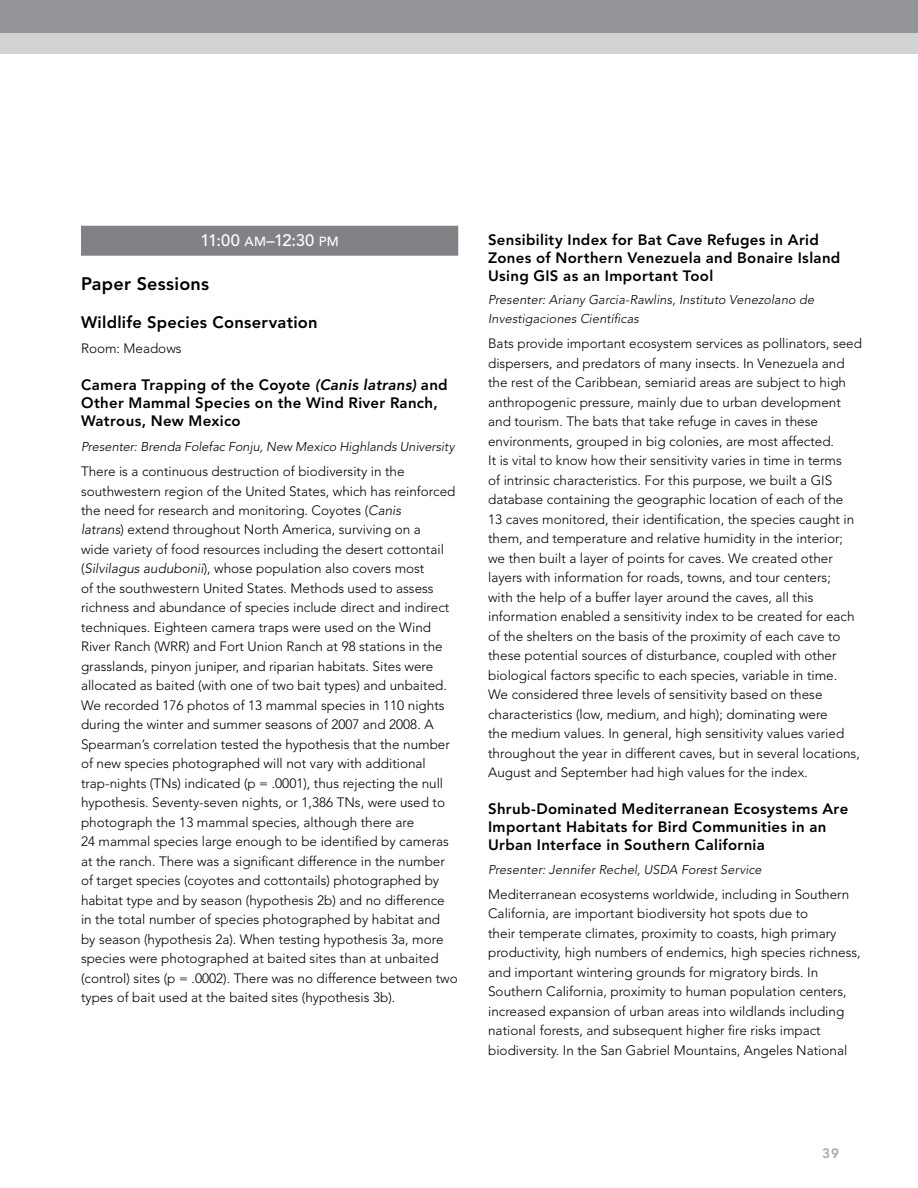
<style>
.page{position:relative;width:918px;height:1188px;background:#fff}
.page>*{position:absolute;margin:0;border:0;box-sizing:border-box;transform-origin:0 0}
.t1{font:800 18px "Avenir LT Std";letter-spacing:.015em;color:#000}
.t2{font:800 16.5px "Avenir LT Std";letter-spacing:.015em;color:#000}
.t3{font:500 16.5px "Avenir LT Std";letter-spacing:-.015em;color:#fff}
.t4{font:800 15px/18px "Avenir LT Std";letter-spacing:.02em;color:#000}
.t5{font:300 13.5px/19.5px "Avenir LT Std";color:#000}
.t6{font:800 13.5px "Avenir LT Std";color:#a7a9ac}
.t7{font:italic 300 12.75px/19.5px "Avenir LT Std";letter-spacing:.005em;color:#000}
.s1{font-family:"Avenir LT Std Medium SC800";font-weight:400;font-size:13.2px}
.s2{font-style:italic}
</style>
<div class="page">
<div style="left:0;top:0;width:918px;height:34px;background:#939598"></div>
<div style="left:0;top:34px;width:918px;height:20px;background:#d1d3d4"></div>
<div style="left:81px;top:226px;width:377px;height:30px;background:#808285"></div>
<p class="t3" style="left:201px;top:231px;width:140px">11:00 <span class="s1">AM</span>–12:30 <span class="s1">PM</span></p>
<h1 class="t1" style="left:81px;top:273px;width:130px">Paper Sessions</h1>
<p class="t2" style="left:81px;top:313px;width:238px">Wildlife Species Conservation</p>
<p class="t5" style="left:81px;top:339px;width:102px">Room: Meadows</p>
<p class="t4" style="left:81px;top:376px;width:368px">Camera Trapping of the Coyote <span class="s2">(Canis latrans)</span> and<br>Other Mammal Species on the Wind River Ranch,<br>Watrous, New Mexico</p>
<p class="t7" style="left:81px;top:437px;width:375px">Presenter: Brenda Folefac Fonju, New Mexico Highlands University</p>
<p class="t5" style="left:81px;top:462px;width:378px">There is a continuous destruction of biodiversity in the southwestern region of the United States, which has reinforced the need for research and monitoring. Coyotes (<span class="s2">Canis<br>latrans</span>) extend throughout North America, surviving on a<br>wide variety of food resources including the desert cottontail (<span class="s2">Silvilagus audubonii</span>), whose population also covers most<br>of the southwestern United States. Methods used to assess richness and abundance of species include direct and indirect techniques. Eighteen camera traps were used on the Wind River Ranch (WRR) and Fort Union Ranch at 98 stations in the grasslands, pinyon juniper, and riparian habitats. Sites were allocated as baited (with one of two bait types) and unbaited.<br>We recorded 176 photos of 13 mammal species in 110 nights during the winter and summer seasons of 2007 and 2008. A Spearman’s correlation tested the hypothesis that the number of new species photographed will not vary with additional trap-nights (TNs) indicated (p = .0001), thus rejecting the null hypothesis. Seventy-seven nights, or 1,386 TNs, were used to photograph the 13 mammal species, although there are<br>24 mammal species large enough to be identified by cameras at the ranch. There was a significant difference in the number of target species (coyotes and cottontails) photographed by habitat type and by season (hypothesis 2b) and no difference in the total number of species photographed by habitat and by season (hypothesis 2a). When testing hypothesis 3a, more species were photographed at baited sites than at unbaited (control) sites (p = .0002). There was no difference between two types of bait used at the baited sites (hypothesis 3b).</p>
<p class="t4" style="left:488px;top:230px;width:354px">Sensibility Index for Bat Cave Refuges in Arid<br>Zones of Northern Venezuela and Bonaire Island<br>Using GIS as an Important Tool</p>
<p class="t7" style="left:488px;top:290px;width:328px">Presenter: Ariany Garcia-Rawlins, Instituto Venezolano de<br>Investigaciones Científicas</p>
<p class="t5" style="left:488px;top:334px;width:375px">Bats provide important ecosystem services as pollinators, seed dispersers, and predators of many insects. In Venezuela and the rest of the Caribbean, semiarid areas are subject to high anthropogenic pressure, mainly due to urban development and tourism. The bats that take refuge in caves in these environments, grouped in big colonies, are most affected.<br>It is vital to know how their sensitivity varies in time in terms<br>of intrinsic characteristics. For this purpose, we built a GIS database containing the geographic location of each of the<br>13 caves monitored, their identification, the species caught in them, and temperature and relative humidity in the interior; we then built a layer of points for caves. We created other layers with information for roads, towns, and tour centers;<br>with the help of a buffer layer around the caves, all this information enabled a sensitivity index to be created for each of the shelters on the basis of the proximity of each cave to these potential sources of disturbance, coupled with other biological factors specific to each species, variable in time.<br>We considered three levels of sensitivity based on these characteristics (low, medium, and high); dominating were<br>the medium values. In general, high sensitivity values varied throughout the year in different caves, but in several locations, August and September had high values for the index.</p>
<p class="t4" style="left:488px;top:800px;width:362px">Shrub-Dominated Mediterranean Ecosystems Are<br>Important Habitats for Bird Communities in an<br>Urban Interface in Southern California</p>
<p class="t7" style="left:488px;top:860px;width:275px">Presenter: Jennifer Rechel, USDA Forest Service</p>
<p class="t5" style="left:488px;top:884px;width:374px">Mediterranean ecosystems worldwide, including in Southern California, are important biodiversity hot spots due to<br>their temperate climates, proximity to coasts, high primary productivity, high numbers of endemics, high species richness, and important wintering grounds for migratory birds. In Southern California, proximity to human population centers, increased expansion of urban areas into wildlands including national forests, and subsequent higher fire risks impact biodiversity. In the San Gabriel Mountains, Angeles National</p>
<p class="t6" style="left:822px;top:1145px;width:19px">39</p>
</div>
